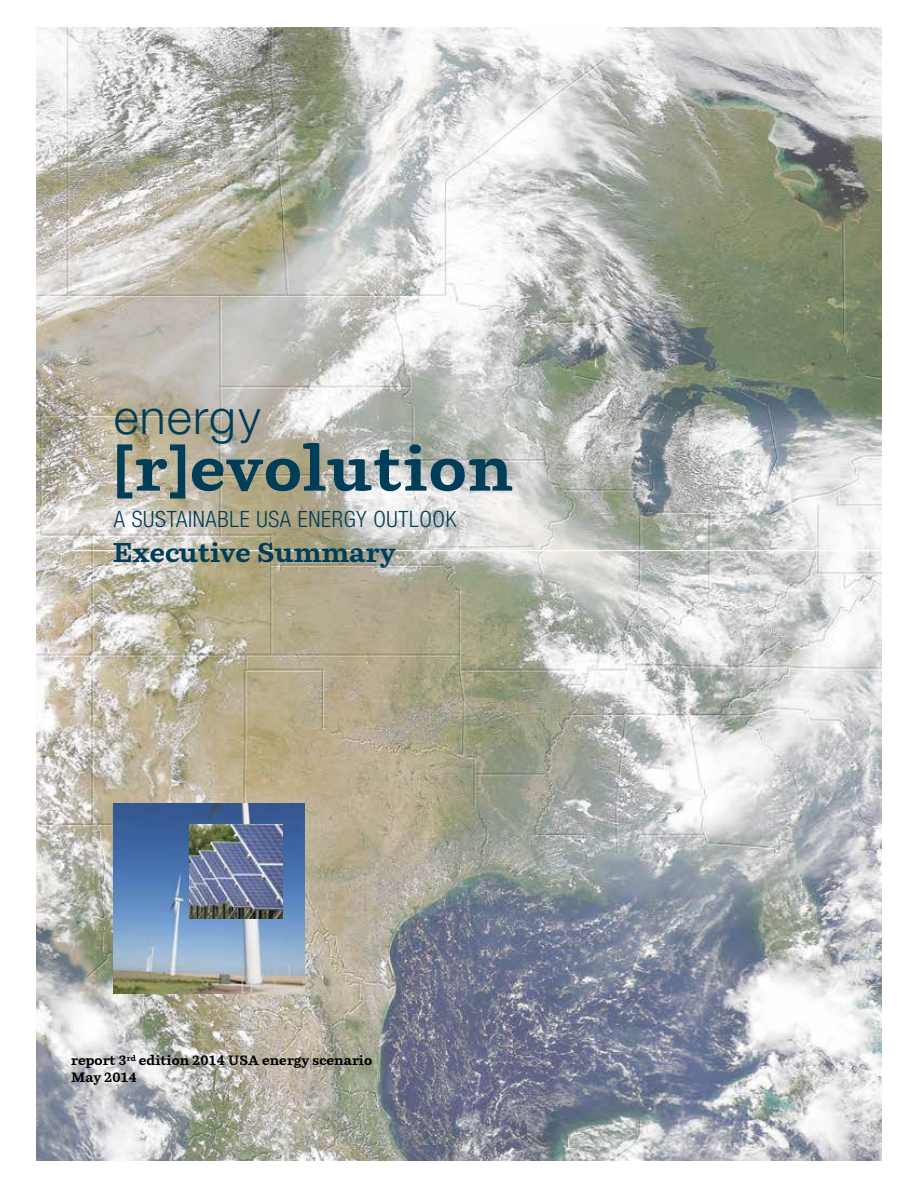
<style>
.page{position:relative;width:918px;height:1188px;background:#fff}
.page>*{position:absolute;margin:0;border:0;box-sizing:border-box;transform-origin:0 0}
.t1{font:700 63px "Parry";letter-spacing:.025em;color:#003d58}
.t2{font:300 48px "Helvetica Neue LT Pro";letter-spacing:.025em;color:#003d58}
.t3{font:700 27px "Parry";color:#003d58}
.t4{font:300 condensed 22.5px "Helvetica Neue LT Pro";letter-spacing:.03em;color:#003d58}
.t5{font:700 13.5px/16.2px "Parry";color:#000}
</style>
<div class="page">
<img style="left:37px;top:27px;width:844px;height:1134px">
<hr style="left:71px;top:550px;width:825px;height:1px;background:#fff">
<img style="left:114px;top:803px;width:190px;height:191px">
<img style="left:189px;top:825px;width:94px;height:93px">
<h2 class="t2" style="left:114px;top:387px;width:148px">energy</h2>
<h1 class="t1" style="left:114px;top:428px;width:400px">[r]evolution</h1>
<h3 class="t4" style="left:114px;top:507px;width:344px">A SUSTAINABLE USA ENERGY OUTLOOK</h3>
<h3 class="t3" style="left:113px;top:536px;width:284px">Executive Summary</h3>
<p class="t5" style="left:71px;top:1052px;width:302px">report 3<sup>rd</sup> edition 2014 USA energy scenario<br>May 2014</p>
</div>
